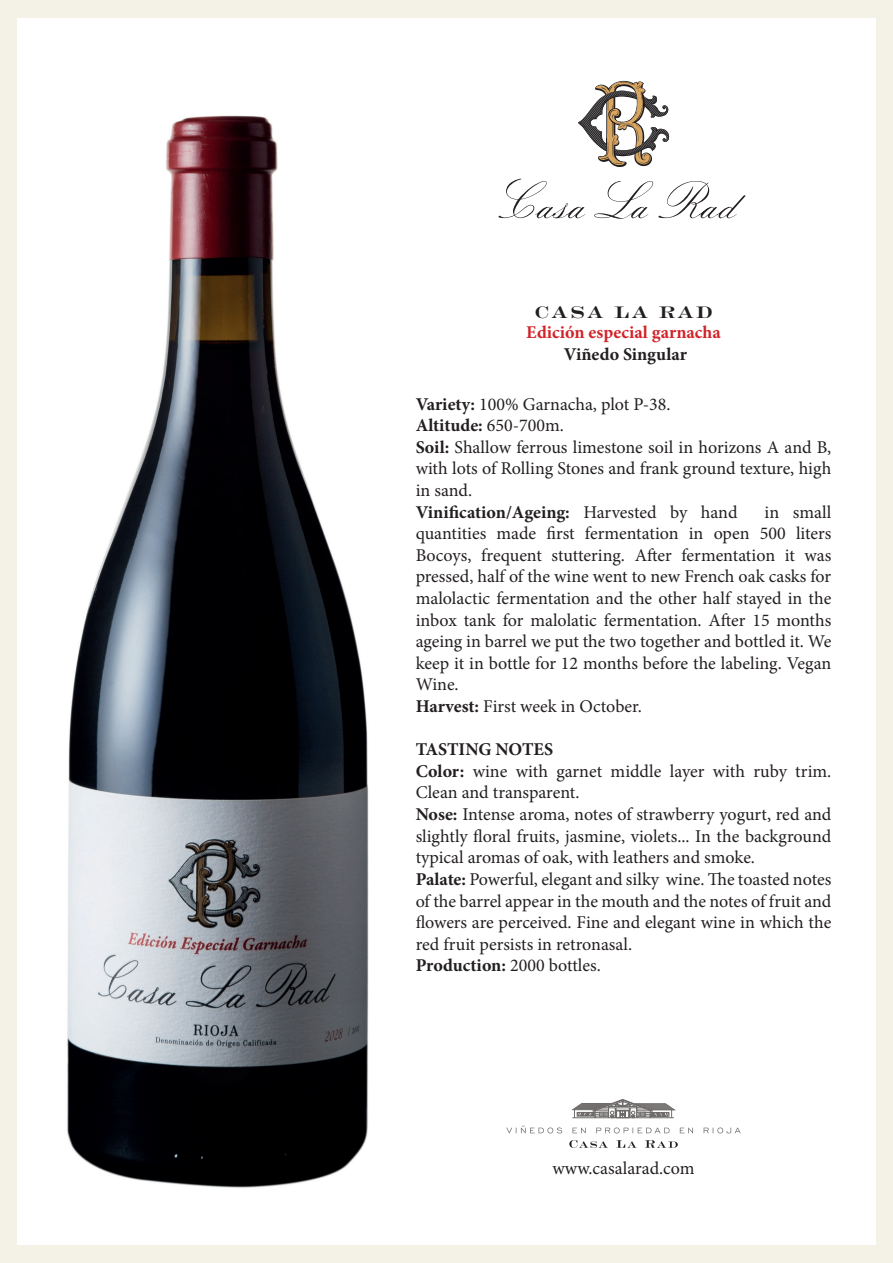
<style>
.page{position:relative;width:893px;height:1263px;background:#f4f1e7}
.page>*{position:absolute;margin:0;border:0;box-sizing:border-box;transform-origin:0 0}
.t1{font:24.9px "Engravers LT Std Bold Face";letter-spacing:.05em;color:#231f20}
.t2{font:18px/21.6px "Minion Pro";color:#231f20}
.t3{font:700 18px "Minion Pro";color:#d1232a}
.t4{font:700 18px "Minion Pro";color:#231f20}
.s1{font-weight:700}
</style>
<div class="page">
<div style="left:17px;top:18px;width:859px;height:1226px;background:#fff"></div>
<img style="left:67px;top:115px;width:302px;height:1073px">
<svg style="left:506px;top:1125px;width:235px;height:8px"></svg>
<svg style="left:572px;top:1099px;width:103px;height:19px"></svg>
<svg style="left:645px;top:1140px;width:33px;height:8px"></svg>
<svg style="left:616px;top:1140px;width:21px;height:8px"></svg>
<svg style="left:569px;top:1140px;width:39px;height:8px"></svg>
<svg style="left:578px;top:81px;width:91px;height:86px"></svg>
<svg style="left:498px;top:179px;width:247px;height:40px"></svg>
<h1 class="t1" style="left:534px;top:299px;width:181px">CASA LA RAD</h1>
<p class="t3" style="left:526px;top:320px;width:196px">Edición especial garnacha</p>
<p class="t4" style="left:564px;top:341px;width:125px">Viñedo Singular</p>
<p class="t2" style="left:416px;top:393px;width:417px"><span class="s1">Variety:</span> 100% Garnacha, plot P-38.<br><span class="s1">Altitude:</span> 650-700m.<br><span class="s1">Soil:</span> Shallow ferrous limestone soil in horizons A and B, with lots of Rolling Stones and frank ground texture, high in sand.<br><span class="s1">Vinification/Ageing:</span> Harvested by hand</p>
<p class="t2" style="left:416px;top:501px;width:417px;text-indent:349px">in small quantities made first fermentation in open 500 liters Bocoys, frequent stuttering. After fermentation it was pressed, half of the wine went to new French oak casks for malolactic fermentation and the other half stayed in the inbox tank for malolatic fermentation. After 15 months ageing in barrel we put the two together and bottled it. We keep it in bottle for 12 months before the labeling. Vegan Wine.<br><span class="s1">Harvest:</span> First week in October.</p>
<p class="t2" style="left:416px;top:739px;width:417px"><span class="s1">TASTING NOTES<br>Color:</span> wine with garnet middle layer with ruby trim.<br>Clean and transparent.<br><span class="s1">Nose:</span> Intense aroma, notes of strawberry yogurt, red and slightly floral fruits, jasmine, violets... In the background typical aromas of oak, with leathers and smoke.<br><span class="s1">Palate:</span> Powerful, elegant and silky wine. The toasted notes of the barrel appear in the mouth and the notes of fruit and flowers are perceived. Fine and elegant wine in which the red fruit persists in retronasal.<br><span class="s1">Production:</span> 2000 bottles.</p>
<p class="t2" style="left:552px;top:1157px;width:144px">www.casalarad.com</p>
</div>
